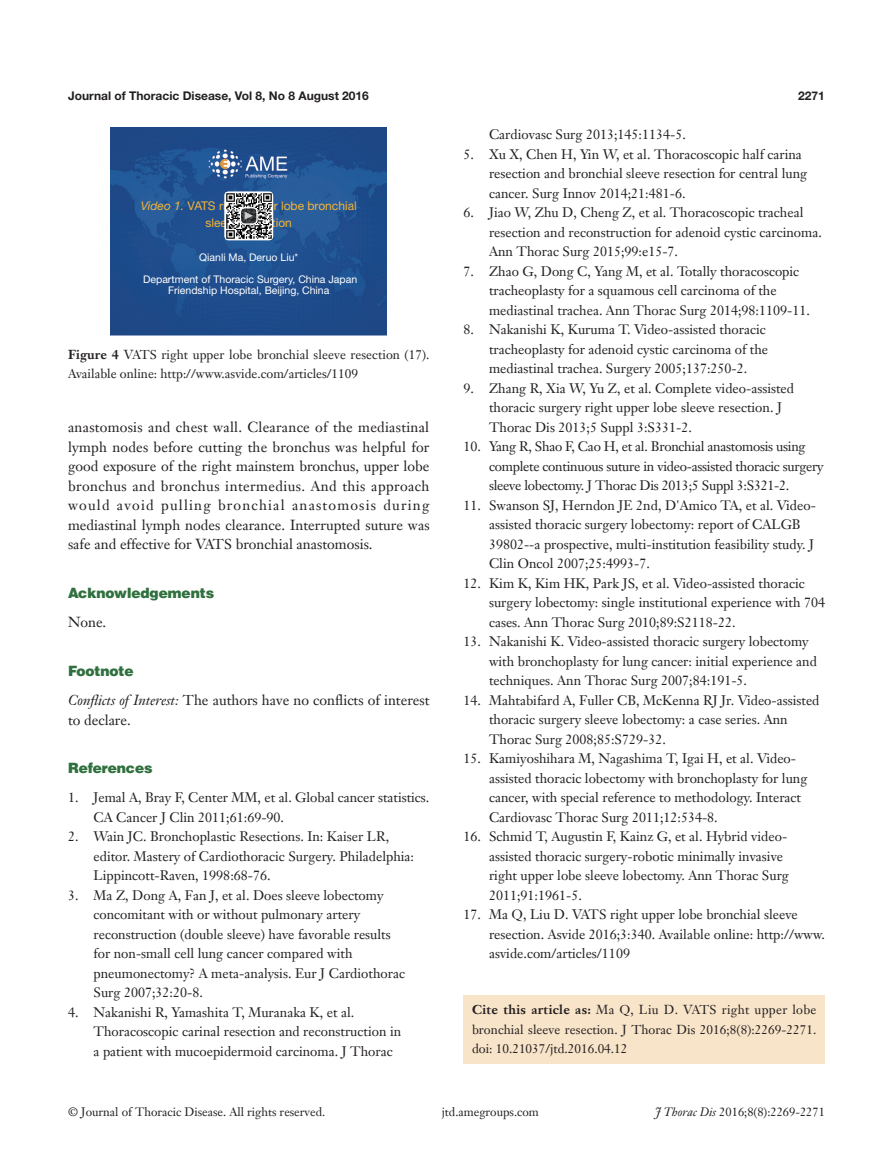
<style>
.page{position:relative;width:893px;height:1170px;background:#fff}
.page>*{position:absolute;margin:0;border:0;box-sizing:border-box;transform-origin:0 0}
.t1{font:14.25px/19.5px "Janson Text LT";color:#231f20;text-align:justify}
.t2{font:900 14.25px "Helvetica";color:#30703e}
.t3{font:13.5px/19.5px "Janson Text LT";color:#231f20}
.t4{font:13.5px/19.5px "Janson Text LT";letter-spacing:-.02em;color:#231f20}
.t5{font:12.75px/19.5px "Janson Text LT";letter-spacing:.005em;color:#231f20}
.t6{font:12px "Janson Text LT";color:#231f20}
.t7{font:12px/17.7px "Helvetica Neue LT Pro";color:#f5b435;text-align:center}
.t8{font:700 12px "Helvetica Neue LT Pro";color:#231f20}
.t9{font:11.55px "Times New Roman";color:#fff}
.t10{font:10.5px/21.8px "Helvetica Neue LT Pro";color:#fff;text-align:center}
.s1{font-style:italic}
.s2{font-weight:700}
</style>
<div class="page">
<div style="left:463px;top:994px;width:362px;height:69px;background:#f8e4c9"></div>
<img style="left:111px;top:128px;width:276px;height:207px">
<svg style="left:224px;top:191px;width:49px;height:49px"></svg>
<img style="left:225px;top:192px;width:47px;height:47px">
<svg style="left:240px;top:208px;width:17px;height:16px"></svg>
<div style="left:240px;top:207px;width:17px;height:17px;border:1px solid #fff;border-radius:4px"></div>
<p class="t8" style="left:68px;top:88px;width:302px">Journal of Thoracic Disease, Vol 8, No 8 August 2016</p>
<p class="t8" style="left:798px;top:88px;width:28px">2271</p>
<p class="t7" style="left:141px;top:196px;width:218px"><span class="s1">Video 1.</span> VATS right upper lobe bronchial sleeve resection</p>
<p class="t10" style="left:143px;top:246px;width:216px">Qianli Ma, Deruo Liu*<br>Department of Thoracic Surgery, China Japan</p>
<p class="t10" style="left:168px;top:279px;width:163px">Friendship Hospital, Beijing, China</p>
<p class="t9" style="left:257px;top:210px;width:13px;rotate:90deg">▲</p>
<p class="t5" style="left:68px;top:344px;width:363px"><span class="s2">Figure 4</span> VATS right upper lobe bronchial sleeve resection (17).<br>Available online: http://www.asvide.com/articles/1109</p>
<p class="t1" style="left:68px;top:417px;width:363px">anastomosis and chest wall. Clearance of the mediastinal lymph nodes before cutting the bronchus was helpful for good exposure of the right mainstem bronchus, upper lobe bronchus and bronchus intermedius. And this approach would avoid pulling bronchial anastomosis during mediastinal lymph nodes clearance. Interrupted suture was safe and effective for VATS bronchial anastomosis.</p>
<p class="t2" style="left:68px;top:583px;width:148px">Acknowledgements</p>
<p class="t1" style="left:68px;top:612px;width:40px">None.</p>
<p class="t2" style="left:68px;top:661px;width:67px">Footnote</p>
<p class="t1" style="left:68px;top:690px;width:363px"><span class="s1">Conflicts of Interest:</span> The authors have no conflicts of interest to declare.</p>
<p class="t2" style="left:68px;top:758px;width:86px">References</p>
<p class="t3" style="left:94px;top:787px;width:337px;text-indent:-26px">1. Jemal A, Bray F, Center MM, et al. Global cancer statistics.<br>CA Cancer J Clin 2011;61:69-90.</p>
<p class="t3" style="left:94px;top:826px;width:322px;text-indent:-26px">2. Wain JC. Bronchoplastic Resections. In: Kaiser LR, editor. Mastery of Cardiothoracic Surgery. Philadelphia:<br>Lippincott-Raven, 1998:68-76.</p>
<p class="t3" style="left:94px;top:885px;width:313px;text-indent:-26px">3. Ma Z, Dong A, Fan J, et al. Does sleeve lobectomy concomitant with or without pulmonary artery reconstruction (double sleeve) have favorable results for non-small cell lung cancer compared with pneumonectomy? A meta-analysis. Eur J Cardiothorac Surg 2007;32:20-8.</p>
<p class="t3" style="left:94px;top:1001px;width:309px;text-indent:-26px">4. Nakanishi R, Yamashita T, Muranaka K, et al.<br>Thoracoscopic carinal resection and reconstruction in a patient with mucoepidermoid carcinoma. J Thorac</p>
<p class="t3" style="left:489px;top:125px;width:198px">Cardiovasc Surg 2013;145:1134-5.</p>
<p class="t3" style="left:489px;top:144px;width:320px;text-indent:-26px">5. Xu X, Chen H, Yin W, et al. Thoracoscopic half carina resection and bronchial sleeve resection for central lung cancer. Surg Innov 2014;21:481-6.</p>
<p class="t3" style="left:489px;top:202px;width:334px;text-indent:-26px">6. Jiao W, Zhu D, Cheng Z, et al. Thoracoscopic tracheal resection and reconstruction for adenoid cystic carcinoma.<br>Ann Thorac Surg 2015;99:e15-7.</p>
<p class="t3" style="left:489px;top:261px;width:322px;text-indent:-26px">7. Zhao G, Dong C, Yang M, et al. Totally thoracoscopic tracheoplasty for a squamous cell carcinoma of the mediastinal trachea. Ann Thorac Surg 2014;98:1109-11.</p>
<p class="t3" style="left:489px;top:319px;width:281px;text-indent:-26px">8. Nakanishi K, Kuruma T. Video-assisted thoracic tracheoplasty for adenoid cystic carcinoma of the mediastinal trachea. Surgery 2005;137:250-2.</p>
<p class="t3" style="left:489px;top:378px;width:307px;text-indent:-26px">9. Zhang R, Xia W, Yu Z, et al. Complete video-assisted thoracic surgery right upper lobe sleeve resection. J<br>Thorac Dis 2013;5 Suppl 3:S331-2.</p>
<p class="t4" style="left:489px;top:436px;width:336px;text-indent:-26px">10. Yang R, Shao F, Cao H, et al. Bronchial anastomosis using complete continuous suture in video-assisted thoracic surgery sleeve lobectomy. J Thorac Dis 2013;5 Suppl 3:S321-2.</p>
<p class="t3" style="left:489px;top:495px;width:328px;text-indent:-26px">11. Swanson SJ, Herndon JE 2nd, D'Amico TA, et al. Video&shy;assisted thoracic surgery lobectomy: report of CALGB 39802--a prospective, multi-institution feasibility study. J Clin Oncol 2007;25:4993-7.</p>
<p class="t3" style="left:489px;top:573px;width:338px;text-indent:-26px">12. Kim K, Kim HK, Park JS, et al. Video-assisted thoracic surgery lobectomy: single institutional experience with 704 cases. Ann Thorac Surg 2010;89:S2118-22.</p>
<p class="t3" style="left:489px;top:631px;width:329px;text-indent:-26px">13. Nakanishi K. Video-assisted thoracic surgery lobectomy with bronchoplasty for lung cancer: initial experience and techniques. Ann Thorac Surg 2007;84:191-5.</p>
<p class="t3" style="left:489px;top:690px;width:332px;text-indent:-26px">14. Mahtabifard A, Fuller CB, McKenna RJ Jr. Video-assisted thoracic surgery sleeve lobectomy: a case series. Ann<br>Thorac Surg 2008;85:S729-32.</p>
<p class="t3" style="left:489px;top:748px;width:320px;text-indent:-26px">15. Kamiyoshihara M, Nagashima T, Igai H, et al. Video&shy;assisted thoracic lobectomy with bronchoplasty for lung cancer, with special reference to methodology. Interact Cardiovasc Thorac Surg 2011;12:534-8.</p>
<p class="t3" style="left:489px;top:826px;width:301px;text-indent:-26px">16. Schmid T, Augustin F, Kainz G, et al. Hybrid video&shy;assisted thoracic surgery-robotic minimally invasive right upper lobe sleeve lobectomy. Ann Thorac Surg 2011;91:1961-5.</p>
<p class="t3" style="left:489px;top:904px;width:337px;text-indent:-26px">17. Ma Q, Liu D. VATS right upper lobe bronchial sleeve resection. Asvide 2016;3:340. Available online: http://www. asvide.com/articles/1109</p>
<p class="t5" style="left:472px;top:999px;width:346px;text-align:justify"><span class="s2">Cite this article as:</span> Ma Q, Liu D. VATS right upper lobe bronchial sleeve resection. J Thorac Dis 2016;8(8):2269-2271. doi: 10.21037/jtd.2016.04.12</p>
<p class="t6" style="left:68px;top:1104px;width:259px">© Journal of Thoracic Disease. All rights reserved.</p>
<p class="t6" style="left:442px;top:1104px;width:99px">jtd.amegroups.com</p>
<p class="t6" style="left:655px;top:1104px;width:171px"><span class="s1">J Thorac Dis</span> 2016;8(8):2269-2271</p>
</div>
